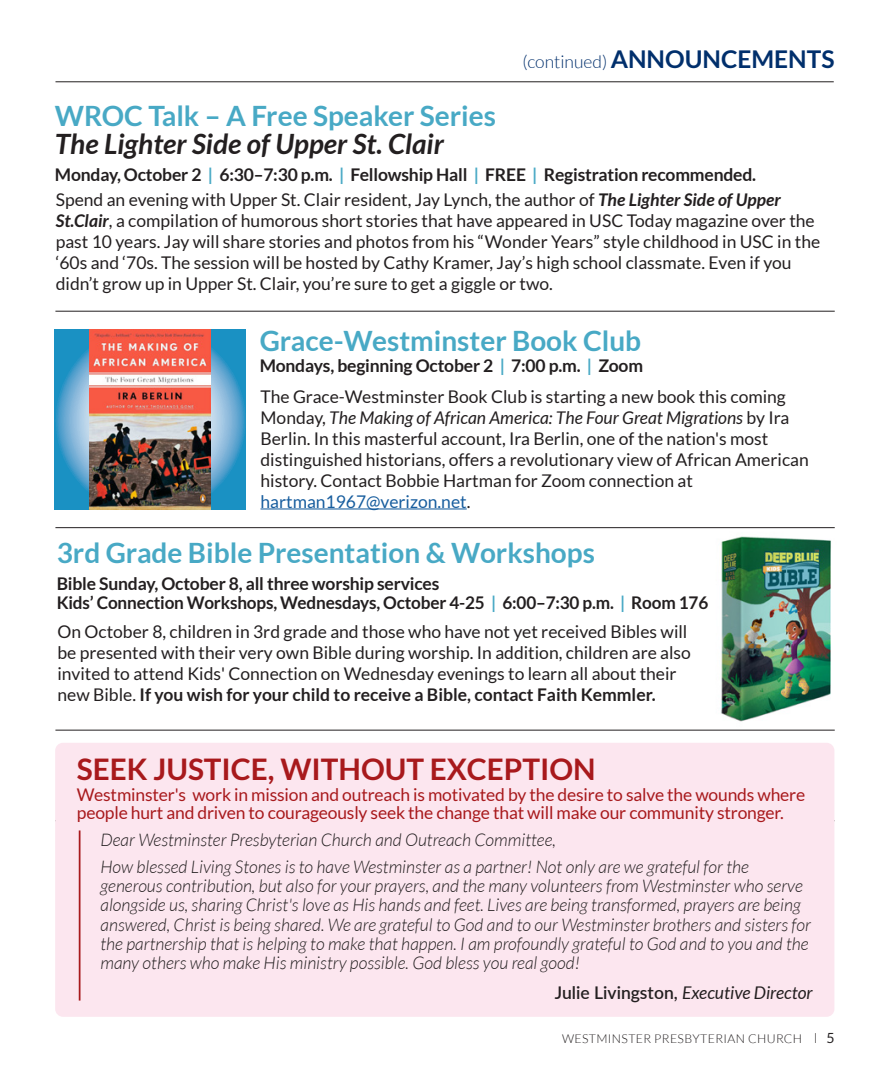
<style>
.page{position:relative;width:882px;height:1071px;background:#fff}
.page>*{position:absolute;margin:0;border:0;box-sizing:border-box;transform-origin:0 0}
.t1{font:700 29.75px "Lato";color:#a8191c}
.t2{font:700 28px "Lato";color:#48a9c5}
.t3{font:italic 700 28px/28px "Lato";color:#231f20}
.t4{font:700 24.5px "Lato";color:#002f6c}
.t5{font:17.5px/21px "Lato";color:#231f20}
.t6{font:italic 300 17.5px/19.2px "Lato";color:#231f20}
.t7{font:700 17.5px/19.2px "Lato";letter-spacing:-.01em;color:#231f20}
.t8{font:17.5px/17.5px "Lato";letter-spacing:-.01em;color:#a8191c}
.t9{font:italic 17.5px "Lato";color:#231f20}
.t10{font:300 12.25px "Lato";letter-spacing:.03em;color:#231f20}
.s1{font-weight:300;font-size:17.5px}
.s2{font-style:normal;color:#48a9c5}
.s3{color:#48a9c5}
.s4{font-weight:700;font-style:italic}
.s5{font-style:italic}
.s6{color:#175d9e}
.s7{font-weight:700}
.s8{font-weight:600;font-style:normal}
.s9{font-family:"Filosofia Unicase";font-weight:400;font-size:14px}
.s10{font-weight:400;font-size:14px}
</style>
<div class="page">
<img style="left:710px;top:528px;width:125px;height:202px">
<hr style="left:56px;top:81px;width:778px;height:1px;background:#231f20">
<hr style="left:55px;top:311px;width:780px;height:1px;background:#231f20">
<hr style="left:55px;top:527px;width:780px;height:1px;background:#231f20">
<hr style="left:55px;top:730px;width:780px;height:1px;background:#231f20">
<hr style="left:261px;top:508px;width:206px;height:1px;background:#175d9e">
<div style="left:55px;top:743px;width:779px;height:274px;background:#fce6ef;border-radius:8px"></div>
<hr style="left:79px;top:830px;width:1px;height:171px;background:#a8191c">
<svg style="left:55px;top:330px;width:190px;height:180px;background:#50a1ca"></svg>
<img style="left:90px;top:330px;width:120px;height:180px">
<p class="t4" style="left:522px;top:45px;width:314px"><span class="s1">(continued)</span> ANNOUNCEMENTS</p>
<p class="t3" style="left:55px;top:102px;width:443px"><span class="s2">WROC Talk – A Free Speaker Series<br></span>The Lighter Side of Upper St. Clair</p>
<p class="t7" style="left:55px;top:164px;width:703px">Monday, October 2 <span class="s3">|</span> 6:30–7:30 p.m. <span class="s3">|</span> Fellowship Hall <span class="s3">|</span> FREE <span class="s3">|</span> Registration recommended.</p>
<p class="t5" style="left:56px;top:189px;width:766px">Spend an evening with Upper St. Clair resident, Jay Lynch, the author of <span class="s4">The Lighter Side of Upper St.Clair</span>, a compilation of humorous short stories that have appeared in USC Today magazine over the past 10 years. Jay will share stories and photos from his “Wonder Years” style childhood in USC in the ‘60s and ‘70s. The session will be hosted by Cathy Kramer, Jay’s high school classmate. Even if you didn’t grow up in Upper St. Clair, you’re sure to get a giggle or two.</p>
<p class="t2" style="left:260px;top:325px;width:383px">Grace-Westminster Book Club</p>
<p class="t7" style="left:260px;top:355px;width:385px">Mondays, beginning October 2 <span class="s3">|</span> 7:00 p.m. <span class="s3">|</span> Zoom</p>
<p class="t5" style="left:261px;top:386px;width:550px">The Grace-Westminster Book Club is starting a new book this coming Monday, <span class="s5">The Making of African America: The Four Great Migrations</span> by Ira Berlin. In this masterful account, Ira Berlin, one of the nation's most distinguished historians, offers a revolutionary view of African American history. Contact Bobbie Hartman for Zoom connection at <span class="s6">hartman1967@verizon.net</span>.</p>
<p class="t2" style="left:57px;top:537px;width:540px">3rd Grade Bible Presentation &amp; Workshops</p>
<p class="t7" style="left:57px;top:574px;width:653px">Bible Sunday, October 8, all three worship services<br>Kids’ Connection Workshops, Wednesdays, October 4-25 <span class="s3">|</span> 6:00–7:30 p.m. <span class="s3">|</span> Room 176</p>
<p class="t5" style="left:58px;top:621px;width:635px">On October 8, children in 3rd grade and those who have not yet received Bibles will be presented with their very own Bible during worship. In addition, children are also invited to attend Kids' Connection on Wednesday evenings to learn all about their new Bible. <span class="s7">If you wish for your child to receive a Bible, contact Faith Kemmler.</span></p>
<p class="t1" style="left:77px;top:752px;width:520px">SEEK JUSTICE, WITHOUT EXCEPTION</p>
<p class="t8" style="left:77px;top:786px;width:730px">Westminster's work in mission and outreach is motivated by the desire to salve the wounds where people hurt and driven to courageously seek the change that will make our community stronger.</p>
<p class="t6" style="left:100px;top:830px;width:457px">Dear Westminster Presbyterian Church and Outreach Committee,</p>
<p class="t6" style="left:100px;top:858px;width:712px">How blessed Living Stones is to have Westminster as a partner! Not only are we grateful for the generous contribution, but also for your prayers, and the many volunteers from Westminster who serve alongside us, sharing Christ's love as His hands and feet. Lives are being transformed, prayers are being answered, Christ is being shared. We are grateful to God and to our Westminster brothers and sisters for the partnership that is helping to make that happen. I am profoundly grateful to God and to you and the many others who make His ministry possible. God bless you real good!</p>
<p class="t9" style="left:555px;top:983px;width:259px"><span class="s8">Julie Livingston,</span> Executive Director</p>
<p class="t10" style="left:562px;top:1032px;width:274px">WESTMINSTER PRESBYTERIAN CHURCH <span class="s9">|</span> <span class="s10">5</span></p>
</div>
